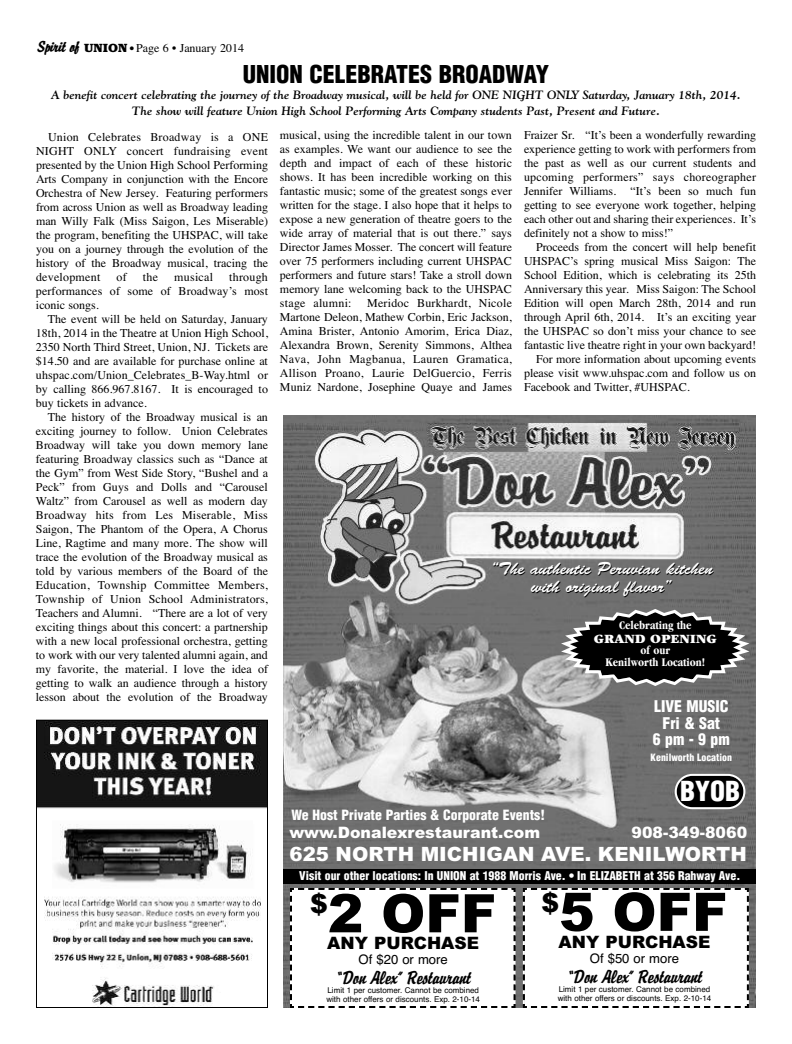
<style>
.page{position:relative;width:792px;height:1044px;background:#fff}
.page>*{position:absolute;margin:0;border:0;box-sizing:border-box;transform-origin:0 0}
.t1{font:900 53.2px "Arial";color:#000}
.t2{font:900 condensed 26.9px "Helvetica";color:#fff}
.t3{font:900 26.6px "Arial";color:#000}
.t4{font:900 condensed 24px "Helvetica";color:#000}
.t5{font:900 19.7px "Arial";color:#fff}
.t6{font:17.4px/18px "Brush Script";color:#fff;text-align:center}
.t7{font:900 17.1px "Arial";color:#000}
.t8{font:italic 16.4px "Brisk Extended";color:#000}
.t9{font:900 15.8px "Arial";color:#fff}
.t10{font:900 condensed 15.8px/16.4px "Helvetica";color:#fff;text-align:center}
.t11{font:900 condensed 13.8px "Helvetica";color:#fff}
.t12{font:900 13.2px "Garamond";color:#fff}
.t13{font:13.1px "Helvetica";color:#000}
.t14{font:700 condensed 12.1px/11.5px "Garamond";color:#fff;text-align:center}
.t15{font:12px/14px "Times";color:#000;text-align:justify}
.t16{font:italic 700 12px/16px "Goudy";color:#000;text-align:center}
.t17{font:12px "Times";letter-spacing:.02em;color:#000}
.t18{font:900 condensed 11.8px "Helvetica";color:#fff}
.t19{font:900 condensed 9.8px "Helvetica";color:#fff}
.t20{font:8px/9px "Helvetica";color:#000}
.s1{font-family:"Brisk Extended";font-weight:700;font-style:italic;font-size:14px}
.s2{font-family:"Bookman";font-weight:700}
.s3{font-family:"Futura";font-weight:700;font-stretch:condensed;font-size:10px}
</style>
<div class="page">
<img style="left:283px;top:416px;width:473px;height:592px">
<svg style="left:289px;top:887px;width:461px;height:121px"></svg>
<div style="left:283px;top:869px;width:473px;height:15px;background:#000"></div>
<svg style="left:675px;top:774px;width:70px;height:35px;background:#2e2e2e"></svg>
<svg style="left:561px;top:609px;width:188px;height:77px;background:#404040"></svg>
<img style="left:38px;top:722px;width:228px;height:284px">
<div style="left:36px;top:720px;width:232px;height:288px;border:1px solid #000"></div>
<p class="t15" style="left:38px;top:41px;width:208px"><span class="s1">Spirit of</span> <span class="s2">UNION</span> <span class="s3">•</span> Page 6 • January 2014</p>
<h3 class="t4" style="left:243px;top:60px;width:308px">UNION CELEBRATES BROADWAY</h3>
<p class="t16" style="left:51px;top:87px;width:691px">A benefit concert celebrating the journey of the Broadway musical, will be held for ONE NIGHT ONLY Saturday, January 18th, 2014.<br>The show will feature Union High School Performing Arts Company students Past, Present and Future.</p>
<p class="t15" style="left:36px;top:130px;width:234px;text-indent:12px">Union Celebrates Broadway is a ONE NIGHT ONLY concert fundraising event presented by the Union High School Performing Arts Company in conjunction with the Encore Orchestra of New Jersey. Featuring performers from across Union as well as Broadway leading man Willy Falk (Miss Saigon, Les Miserable) the program, benefiting the UHSPAC, will take you on a journey through the evolution of the history of the Broadway musical, tracing the development</p>
<p class="t15" style="left:524px;top:128px;width:234px">Fraizer Sr. “It’s been a wonderfully rewarding experience getting to work with performers from the past as well as our current students and upcoming performers” says choreographer Jennifer Williams. “It’s been so much fun getting to see everyone work together, helping each other out and sharing their experiences. It’s definitely not a show to miss!”</p>
<p class="t15" style="left:536px;top:240px;width:222px">Proceeds from the concert will help benefit</p>
<p class="t15" style="left:524px;top:254px;width:234px">UHSPAC’s spring musical Miss Saigon: The</p>
<p class="t15" style="left:524px;top:268px;width:233px">School Edition, which is celebrating its 25th</p>
<p class="t15" style="left:524px;top:282px;width:234px">Anniversary this year. Miss Saigon: The School</p>
<p class="t15" style="left:524px;top:296px;width:234px">Edition will open March 28th, 2014 and run</p>
<p class="t15" style="left:524px;top:310px;width:234px">through April 6th, 2014. It’s an exciting year</p>
<p class="t15" style="left:524px;top:324px;width:234px">the UHSPAC so don’t miss your chance to see</p>
<p class="t15" style="left:524px;top:338px;width:234px">fantastic live theatre right in your own backyard!</p>
<p class="t15" style="left:536px;top:352px;width:222px">For more information about upcoming events</p>
<p class="t15" style="left:524px;top:366px;width:234px">please visit www.uhspac.com and follow us on</p>
<p class="t15" style="left:524px;top:380px;width:167px">Facebook and Twitter, #UHSPAC.</p>
<p class="t15" style="left:280px;top:128px;width:234px">musical, using the incredible talent in our town as examples. We want our audience to see the depth and impact of each of these historic shows. It has been incredible working on this fantastic music; some of the greatest songs ever written for the stage. I also hope that it helps to expose a new generation of theatre goers to the wide array of material that is out there.” says Director James Mosser. The concert will feature over 75 performers including current UHSPAC performers and future stars! Take a stroll down memory lane welcoming back to the UHSPAC stage alumni:</p>
<p class="t15" style="left:117px;top:270px;width:12px">of</p>
<p class="t15" style="left:143px;top:270px;width:17px">the</p>
<p class="t17" style="left:174px;top:270px;width:40px">musical</p>
<p class="t15" style="left:36px;top:270px;width:234px;text-indent:193px">through performances of some of Broadway’s most iconic songs.</p>
<p class="t15" style="left:36px;top:312px;width:234px;text-indent:12px">The event will be held on Saturday, January 18th, 2014 in the Theatre at Union High School, 2350 North Third Street, Union, NJ. Tickets are $14.50 and are available for purchase online at uhspac.com/Union_Celebrates_B-Way.html or by calling 866.967.8167. It is encouraged to buy tickets in advance.</p>
<p class="t15" style="left:36px;top:410px;width:234px;text-indent:12px">The history of the Broadway musical is an exciting journey to follow. Union Celebrates Broadway will take you down memory lane featuring Broadway classics such as “Dance at the Gym” from West Side Story, “Bushel and a Peck” from Guys and Dolls and “Carousel Waltz” from Carousel as well as modern day Broadway hits from Les Miserable, Miss Saigon, The Phantom of the Opera, A Chorus Line, Ragtime and many more. The show will trace the evolution of the Broadway musical as told by various members of the Board of the Education, Township Committee Members, Township of Union School Administrators, Teachers and Alumni. “There are a lot of very exciting things about this concert: a partnership with a new local professional orchestra, getting to work with our very talented alumni again, and my favorite, the material. I love the idea of getting to walk an audience through a history lesson about the evolution of the Broadway</p>
<p class="t15" style="left:280px;top:296px;width:234px;text-indent:87px">Meridoc Burkhardt, Nicole Martone Deleon, Mathew Corbin, Eric Jackson, Amina Brister, Antonio Amorim, Erica Diaz, Alexandra Brown, Serenity Simmons, Althea Nava, John Magbanua, Lauren Gramatica, Allison Proano, Laurie DelGuercio, Ferris Muniz Nardone, Josephine Quaye and James</p>
<h3 class="t6" style="left:490px;top:561px;width:224px">“The authentic Peruvian kitchen with original flavor”</h3>
<p class="t14" style="left:619px;top:620px;width:74px">Celebrating the</p>
<p class="t12" style="left:594px;top:634px;width:124px">GRAND OPENING</p>
<p class="t14" style="left:605px;top:646px;width:101px">of our<br>Kenilworth Location!</p>
<h3 class="t10" style="left:653px;top:699px;width:78px">LIVE MUSIC<br>Fri &amp; Sat<br>6pm-9pm</h3>
<p class="t19" style="left:651px;top:752px;width:83px">Kenilworth Location</p>
<p class="t11" style="left:291px;top:807px;width:255px">We Host Private Parties &amp; Corporate Events!</p>
<h2 class="t2" style="left:680px;top:776px;width:61px">BYOB</h2>
<h3 class="t9" style="left:289px;top:823px;width:252px">www.Donalexrestaurant.com</h3>
<h3 class="t9" style="left:632px;top:823px;width:117px">908-349-8060</h3>
<h3 class="t5" style="left:290px;top:843px;width:459px">625 NORTH MICHIGAN AVE. KENILWORTH</h3>
<p class="t18" style="left:299px;top:869px;width:443px">Visit our other locations: In UNION at 1988 Morris Ave. • In ELIZABETH at 356 Rahway Ave.</p>
<h3 class="t3" style="left:310px;top:889px;width:19px">$</h3>
<h1 class="t1" style="left:328px;top:883px;width:170px">2 OFF</h1>
<p class="t13" style="left:359px;top:952px;width:91px">Of $20 or more</p>
<h3 class="t8" style="left:338px;top:969px;width:135px">“Don Alex” Restaurant</h3>
<p class="t20" style="left:326px;top:986px;width:155px">Limit 1 per customer. Cannot be combined with other offers or discounts. Exp. 2-10-14</p>
<h3 class="t7" style="left:327px;top:933px;width:153px">ANY PURCHASE</h3>
<h3 class="t3" style="left:541px;top:887px;width:19px">$</h3>
<h1 class="t1" style="left:559px;top:881px;width:170px">5 OFF</h1>
<p class="t13" style="left:590px;top:951px;width:91px">Of $50 or more</p>
<h3 class="t8" style="left:569px;top:968px;width:135px">“Don Alex” Restaurant</h3>
<p class="t20" style="left:558px;top:985px;width:155px">Limit 1 per customer. Cannot be combined with other offers or discounts. Exp. 2-10-14</p>
<h3 class="t7" style="left:559px;top:932px;width:153px">ANY PURCHASE</h3>
</div>
